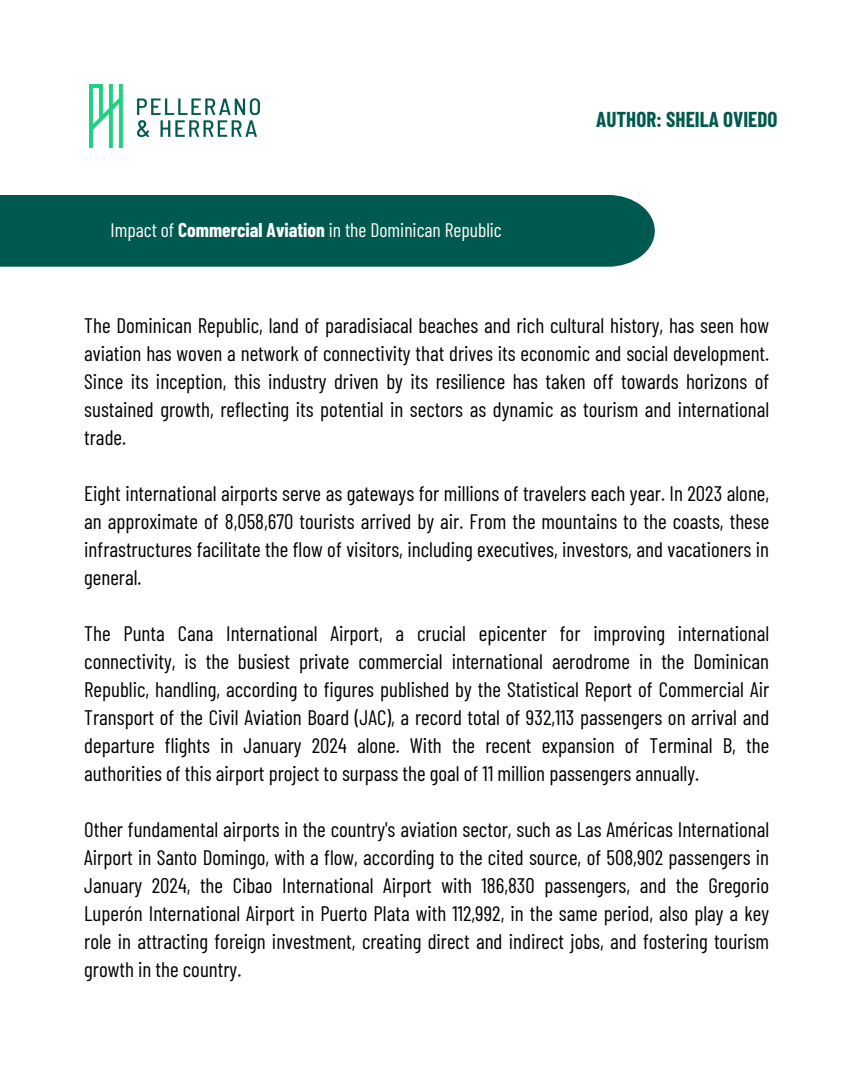
<style>
.page{position:relative;width:843px;height:1092px;background:#fff}
.page>*{position:absolute;margin:0;border:0;box-sizing:border-box;transform-origin:0 0}
.t1{font:21px/28px "Barlow Condensed";color:#000;text-align:justify}
.t2{font:700 21px "Barlow Condensed";color:#00594f}
.t3{font:19.6px "Barlow Condensed";color:#fff}
.s1{font-weight:700}
</style>
<div class="page">
<img style="left:89px;top:84px;width:171px;height:63px">
<div style="left:0;top:195px;width:654px;height:72px;background:#00594f"></div>
<p class="t3" style="left:110px;top:218px;width:393px">Impact of <span class="s1">Commercial Aviation</span> in the Dominican Republic</p>
<p class="t2" style="left:596px;top:106px;width:183px">AUTHOR: SHEILA OVIEDO</p>
<h1 class="t1" style="left:84px;top:310px;width:686px">The Dominican Republic, land of paradisiacal beaches and rich cultural history, has seen how aviation has woven a network of connectivity that drives its economic and social development.<br>Since its inception, this industry driven by its resilience has taken off towards horizons of sustained growth, reflecting its potential in sectors as dynamic as tourism and international trade.</h1>
<p class="t1" style="left:84px;top:478px;width:686px">Eight international airports serve as gateways for millions of travelers each year. In 2023 alone, an approximate of 8,058,670 tourists arrived by air. From the mountains to the coasts, these infrastructures facilitate the flow of visitors, including executives, investors, and vacationers in general.</p>
<p class="t1" style="left:84px;top:618px;width:686px">The Punta Cana International Airport, a crucial epicenter for improving international connectivity, is the busiest private commercial international aerodrome in the Dominican Republic, handling, according to figures published by the Statistical Report of Commercial Air Transport of the Civil Aviation Board (JAC), a record total of 932,113 passengers on arrival and departure flights in January 2024 alone. With the recent expansion of Terminal B, the authorities of this airport project to surpass the goal of 11 million passengers annually.</p>
<p class="t1" style="left:84px;top:814px;width:686px">Other fundamental airports in the country's aviation sector, such as Las Américas International Airport in Santo Domingo, with a flow, according to the cited source, of 508,902 passengers in January 2024, the Cibao International Airport with 186,830 passengers, and the Gregorio Luperón International Airport in Puerto Plata with 112,992, in the same period, also play a key role in attracting foreign investment, creating direct and indirect jobs, and fostering tourism growth in the country.</p>
</div>
